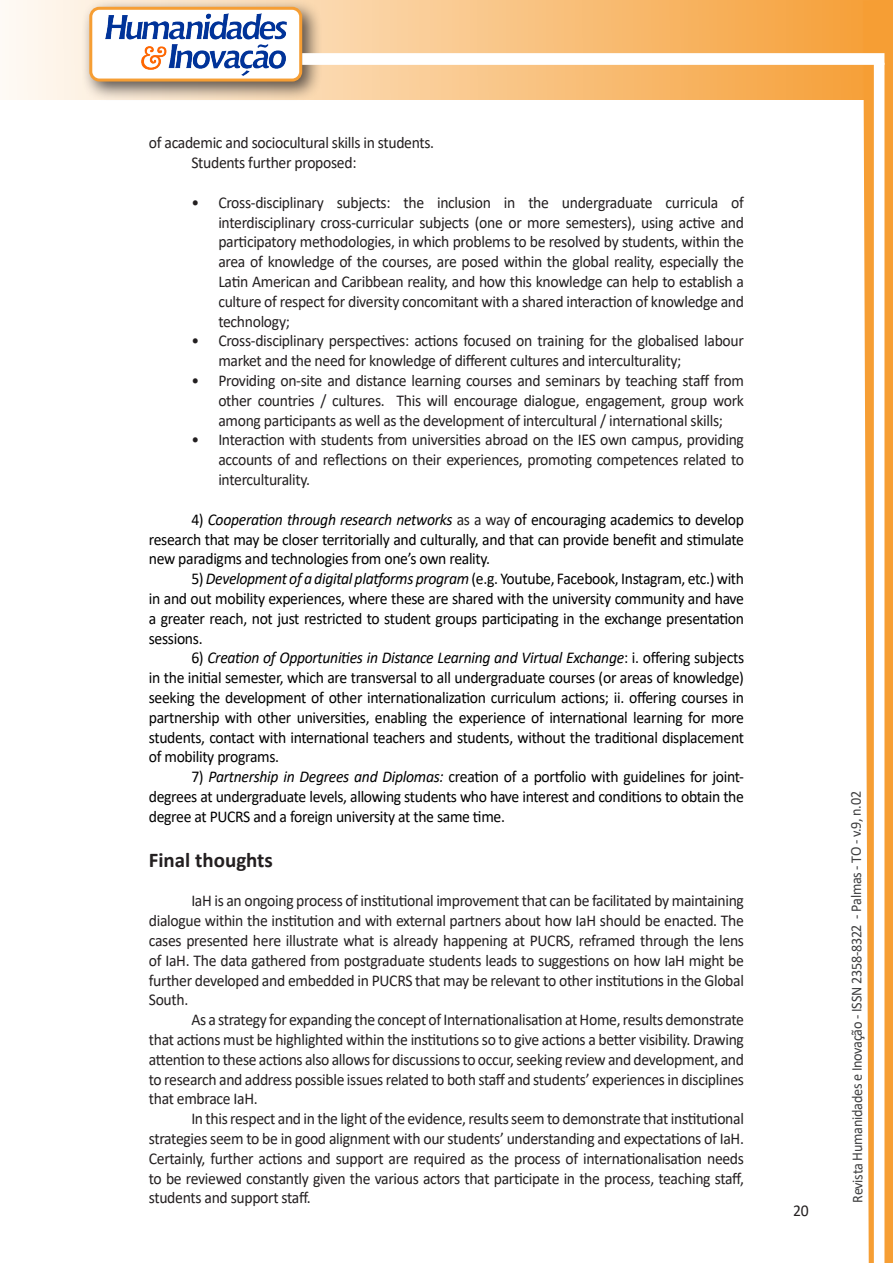
<style>
.page{position:relative;width:893px;height:1263px;background:#fff}
.page>*{position:absolute;margin:0;border:0;box-sizing:border-box;transform-origin:0 0}
.Titulo_2{font:700 21px "Calibri";color:#231f20}
.texto{font:16.5px/19.8px "Calibri";letter-spacing:-.02em;color:#231f20;text-align:justify;scale:.95 1}
.texto-2{font:16.5px/19.8px "Calibri";letter-spacing:-.02em;color:#000;text-align:justify;scale:.95 1}
.t1{font:15px "Calibri";letter-spacing:-.025em;color:#3e3e3f;scale:.95 1}
.s1{font-style:italic}
.s2{color:#231f20}
</style>
<div class="page">
<svg style="left:5px;top:0;width:858px;height:100px;background:#f9c484"></svg>
<div style="left:81px;top:0;width:241px;height:102px;background:#231f20;opacity:.75"></div>
<div style="left:91px;top:8px;width:210px;height:72px;background:#fff;border-radius:9px"></div>
<div style="left:89px;top:7px;width:213px;height:75px;border:3px solid #f69e34;border-radius:9px"></div>
<div style="left:302px;top:53px;width:582px;height:12px;background:#fff;border:2px solid #fff"></div>
<svg style="left:863px;top:0;width:30px;height:1263px"></svg>
<img style="left:105px;top:13px;width:181px;height:62px">
<p class="texto" style="left:149px;top:133px;width:302px">of academic and sociocultural skills in students.</p>
<p class="texto" style="left:191px;top:152px;width:175px">Students further proposed:</p>
<p class="texto" style="left:218px;top:192px;width:555px;text-indent:-27px">• Cross-disciplinary subjects: the inclusion in the undergraduate curricula of interdisciplinary cross-curricular subjects (one or more semesters), using active and participatory methodologies, in which problems to be resolved by students, within the area of knowledge of the courses, are posed within the global reality, especially the Latin American and Caribbean reality, and how this knowledge can help to establish a culture of respect for diversity concomitant with a shared interaction of knowledge and technology;</p>
<p class="texto" style="left:218px;top:331px;width:555px;text-indent:-27px">• Cross-disciplinary perspectives: actions focused on training for the globalised labour market and the need for knowledge of different cultures and interculturality;</p>
<p class="texto" style="left:218px;top:370px;width:555px;text-indent:-27px">• Providing on-site and distance learning courses and seminars by teaching staff from other countries / cultures. This will encourage dialogue, engagement, group work among participants as well as the development of intercultural / international skills;</p>
<p class="texto" style="left:218px;top:430px;width:555px;text-indent:-27px">• Interaction with students from universities abroad on the IES own campus, providing accounts of and reflections on their experiences, promoting competences related to interculturality.</p>
<p class="texto-2" style="left:149px;top:509px;width:628px;text-indent:43px">4) <span class="s1">Cooperation through research networks</span> <span class="s2">as a way</span> of encouraging academics to develop research that may be closer territorially and culturally, and that can provide benefit and stimulate new paradigms and technologies from one’s own reality.</p>
<p class="texto-2" style="left:149px;top:568px;width:628px;text-indent:43px">5) <span class="s1">Development of a digital platforms program</span> (e.g. Youtube, Facebook, Instagram, etc.) with in and out mobility experiences, where these are shared with the university community and have a greater reach, not just restricted to student groups participating in the exchange presentation sessions.</p>
<p class="texto-2" style="left:149px;top:647px;width:628px;text-indent:43px">6) <span class="s1">Creation of Opportunities in Distance Learning and Virtual Exchange</span>: i. offering subjects in the initial semester, which are transversal to all undergraduate courses (or areas of knowledge) seeking the development of other internationalization curriculum actions; ii. offering courses in partnership with other universities, enabling the experience of international learning for more students, contact with international teachers and students, without the traditional displacement of mobility programs.</p>
<p class="texto-2" style="left:149px;top:766px;width:628px;text-indent:43px">7) <span class="s1">Partnership in Degrees and Diplomas:</span> creation of a portfolio with guidelines for joint&shy;degrees at undergraduate levels, allowing students who have interest and conditions to obtain the degree at PUCRS and a foreign university at the same time.</p>
<p class="Titulo_2" style="left:149px;top:845px;width:126px">Final thoughts</p>
<p class="texto" style="left:149px;top:890px;width:628px;text-indent:43px">IaH is an ongoing process of institutional improvement that can be facilitated by maintaining dialogue within the institution and with external partners about how IaH should be enacted. The cases presented here illustrate what is already happening at PUCRS, reframed through the lens of IaH. The data gathered from postgraduate students leads to suggestions on how IaH might be further developed and embedded in PUCRS that may be relevant to other institutions in the Global South.</p>
<p class="texto" style="left:149px;top:1009px;width:628px;text-indent:43px">As a strategy for expanding the concept of Internationalisation at Home, results demonstrate that actions must be highlighted within the institutions so to give actions a better visibility. Drawing attention to these actions also allows for discussions to occur, seeking review and development, and to research and address possible issues related to both staff and students’ experiences in disciplines that embrace IaH.</p>
<p class="texto" style="left:149px;top:1108px;width:628px;text-indent:43px">In this respect and in the light of the evidence, results seem to demonstrate that institutional strategies seem to be in good alignment with our students’ understanding and expectations of IaH.<br>Certainly, further actions and support are required as the process of internationalisation needs to be reviewed constantly given the various actors that participate in the process, teaching staff, students and support staff.</p>
<p class="texto" style="left:793px;top:1200px;width:18px">20</p>
<p class="t1" style="left:846px;top:1203px;width:435px;rotate:-90deg">Revista Humanidades e Inovação - ISSN 2358-8322 - Palmas - TO - v.9, n.02</p>
</div>
